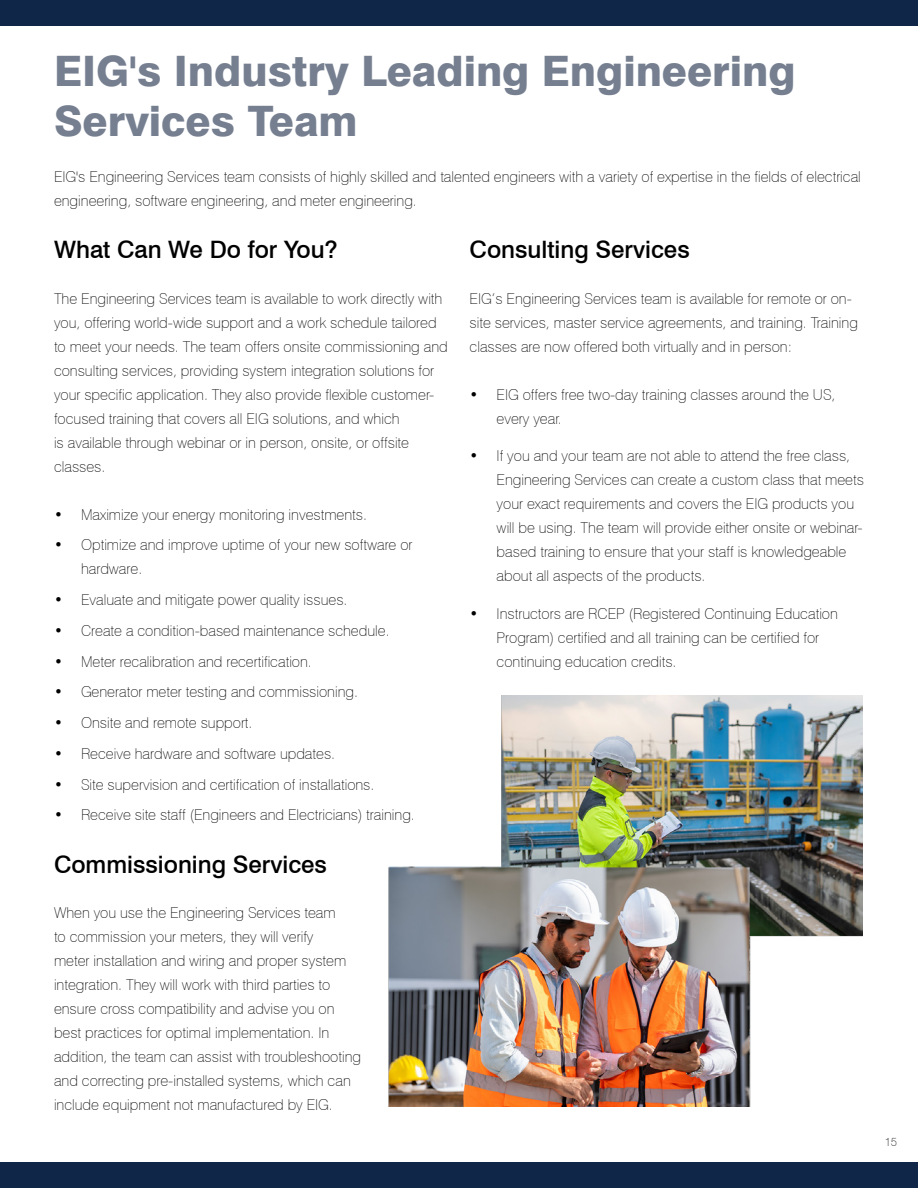
<style>
.page{position:relative;width:918px;height:1188px;background:#fff}
.page>*{position:absolute;margin:0;border:0;box-sizing:border-box;transform-origin:0 0}
.t1{font:800 42px/50.4px "Swiss 721 BT";color:#757f90}
.t2{font:500 24px "Swiss 721 BT";color:#000}
.t3{font:100 15px/24px "Swiss 721 BT";color:#000}
.t4{font:100 12px "Swiss 721 BT";color:#000}
</style>
<div class="page">
<img style="left:388px;top:696px;width:474px;height:411px">
<div style="left:0;top:0;width:918px;height:26px;background:#0f2648"></div>
<div style="left:0;top:1162px;width:918px;height:26px;background:#0f2648"></div>
<h1 class="t1" style="left:54px;top:45px;width:743px">EIG's Industry Leading Engineering<br>Services Team</h1>
<p class="t3" style="left:54px;top:164px;width:808px">EIG's Engineering Services team consists of highly skilled and talented engineers with a variety of expertise in the fields of electrical engineering, software engineering, and meter engineering.</p>
<h2 class="t2" style="left:54px;top:235px;width:285px">What Can We Do for You?</h2>
<p class="t3" style="left:54px;top:286px;width:395px">The Engineering Services team is available to work directly with you, offering world-wide support and a work schedule tailored to meet your needs. The team offers onsite commissioning and consulting services, providing system integration solutions for your specific application. They also provide flexible customer&shy;focused training that covers all EIG solutions, and which<br>is available through webinar or in person, onsite, or offsite classes.</p>
<p class="t3" style="left:54px;top:502px;width:315px">• Maximize your energy monitoring investments.</p>
<p class="t3" style="left:81px;top:533px;width:333px;text-indent:-27px">• Optimize and improve uptime of your new software or hardware.</p>
<p class="t3" style="left:54px;top:588px;width:295px">• Evaluate and mitigate power quality issues.</p>
<p class="t3" style="left:54px;top:618px;width:337px">• Create a condition-based maintenance schedule.</p>
<p class="t3" style="left:54px;top:649px;width:259px">• Meter recalibration and recertification.</p>
<p class="t3" style="left:54px;top:680px;width:306px">• Generator meter testing and commissioning.</p>
<p class="t3" style="left:54px;top:711px;width:200px">• Onsite and remote support.</p>
<p class="t3" style="left:54px;top:741px;width:283px">• Receive hardware and software updates.</p>
<p class="t3" style="left:54px;top:772px;width:322px">• Site supervision and certification of installations.</p>
<p class="t3" style="left:54px;top:803px;width:362px">• Receive site staff (Engineers and Electricians) training.</p>
<h2 class="t2" style="left:54px;top:850px;width:275px">Commissioning Services</h2>
<p class="t3" style="left:54px;top:901px;width:309px">When you use the Engineering Services team<br>to commission your meters, they will verify<br>meter installation and wiring and proper system integration. They will work with third parties to ensure cross compatibility and advise you on best practices for optimal implementation. In addition, the team can assist with troubleshooting and correcting pre-installed systems, which can include equipment not manufactured by EIG.</p>
<h2 class="t2" style="left:470px;top:235px;width:222px">Consulting Services</h2>
<p class="t3" style="left:470px;top:286px;width:390px">EIG’s Engineering Services team is available for remote or on&shy;site services, master service agreements, and training. Training classes are now offered both virtually and in person:</p>
<p class="t3" style="left:497px;top:382px;width:340px;text-indent:-27px">• EIG offers free two-day training classes around the US, every year.</p>
<p class="t3" style="left:497px;top:444px;width:369px;text-indent:-27px">• If you and your team are not able to attend the free class, Engineering Services can create a custom class that meets your exact requirements and covers the EIG products you will be using. The team will provide either onsite or webinar&shy;based training to ensure that your staff is knowledgeable about all aspects of the products.</p>
<p class="t3" style="left:497px;top:601px;width:343px;text-indent:-27px">• Instructors are RCEP (Registered Continuing Education<br>Program) certified and all training can be certified for continuing education credits.</p>
<p class="t4" style="left:885px;top:1135px;width:14px">15</p>
</div>
